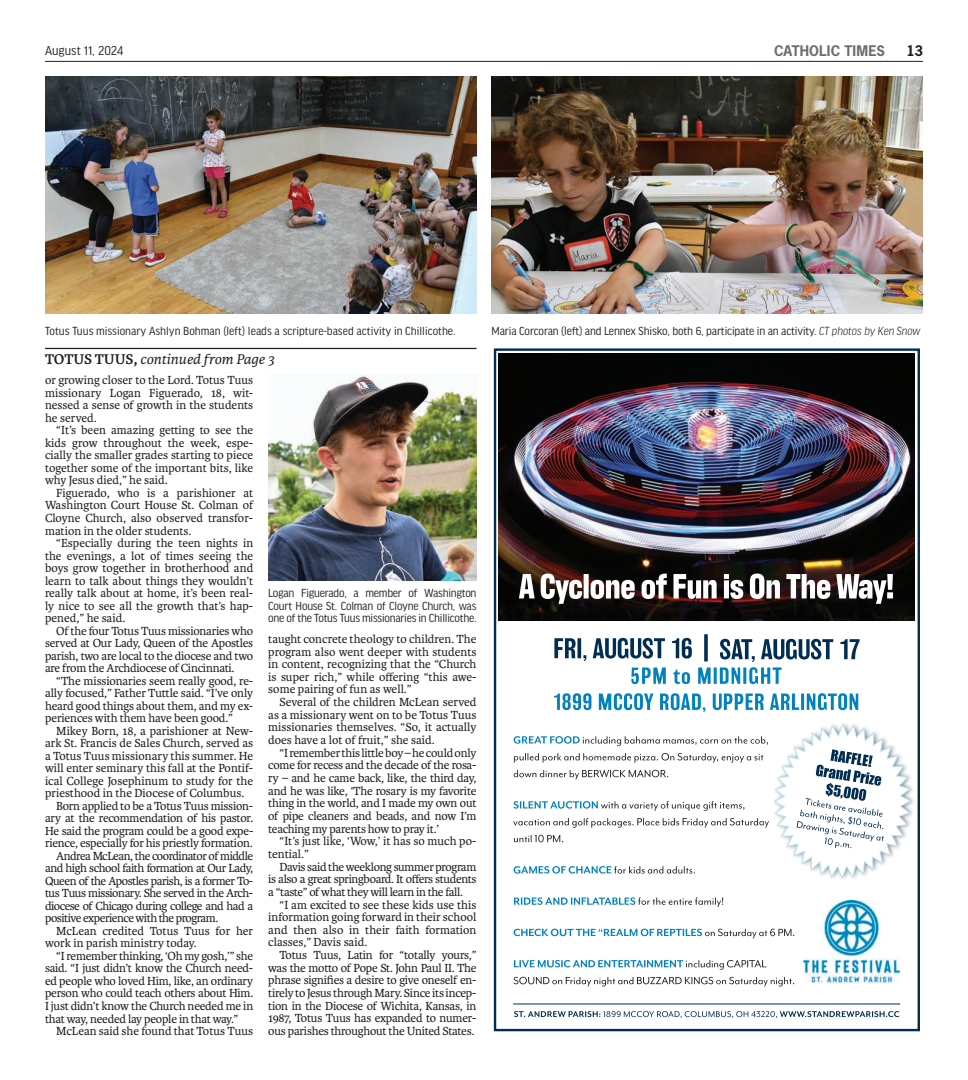
<style>
.page{position:relative;width:968px;height:1080px;background:#fff}
.page>*{position:absolute;margin:0;border:0;box-sizing:border-box;transform-origin:0 0}
.t1{font:italic 15px "Karmina";color:#231f20}
.t2{font:13.75px "Good Headline Pro Narr";letter-spacing:.005em;color:#231f20}
.t3{font:700 13.75px "News Gothic Std";letter-spacing:.01em;color:#6c6d70}
.t4{font:700 13.75px "News Gothic Std";color:#231f20}
.t5{font:12.5px/12.6px "Karmina";letter-spacing:-.02em;color:#231f20;text-align:justify}
.t6{font:12.5px/12.6px "Karmina";color:#231f20}
.t7{font:12.5px/12.5px "Good Headline Pro Narr";letter-spacing:-.01em;color:#231f20;text-align:justify}
.t8{font:12.5px "Karmina";letter-spacing:-.04em;color:#231f20}
.s1{font-weight:300;font-style:italic}
.s2{font-weight:700;font-style:normal}
</style>
<div class="page">
<hr style="left:45px;top:61px;width:877px;height:1px;background:#231f20">
<hr style="left:45px;top:348px;width:431px;height:1px;background:#231f20">
<img style="left:268px;top:375px;width:208px;height:206px">
<div style="left:494px;top:348px;width:426px;height:683px;border:2px solid #002d52"></div>
<img style="left:498px;top:353px;width:416px;height:267px">
<svg style="left:513px;top:977px;width:281px;height:10px"></svg>
<svg style="left:514px;top:960px;width:252px;height:10px"></svg>
<svg style="left:513px;top:929px;width:281px;height:9px"></svg>
<svg style="left:519px;top:574px;width:374px;height:30px"></svg>
<svg style="left:514px;top:1011px;width:385px;height:7px"></svg>
<img style="left:803px;top:907px;width:96px;height:76px">
<svg style="left:513px;top:693px;width:407px;height:214px"></svg>
<svg style="left:554px;top:638px;width:305px;height:46px"></svg>
<hr style="left:704px;top:634px;width:3px;height:27px;background:#002d52">
<hr style="left:513px;top:1004px;width:387px;height:1px;background:#002d52">
<img style="left:491px;top:77px;width:431px;height:236px">
<img style="left:45px;top:77px;width:431px;height:236px">
<p class="t2" style="left:45px;top:44px;width:80px">August 11, 2024</p>
<p class="t3" style="left:774px;top:41px;width:112px">CATHOLIC TIMES</p>
<p class="t4" style="left:906px;top:41px;width:18px">13</p>
<p class="t7" style="left:45px;top:325px;width:412px">Totus Tuus missionary Ashlyn Bohman (left) leads a scripture-based activity in Chillicothe.</p>
<p class="t7" style="left:491px;top:325px;width:430px">Maria Corcoran (left) and Lennex Shisko, both 6, participate in an activity. <span class="s1">CT photos by Ken Snow</span></p>
<p class="t1" style="left:45px;top:351px;width:231px"><span class="s2">TOTUS TUUS,</span> continued from Page 3</p>
<p class="t5" style="left:45px;top:374px;width:210px">or growing closer to the Lord. Totus Tuus missionary Logan Figuerado, 18, wit&shy;nessed a sense of growth in the students he served.</p>
<p class="t5" style="left:45px;top:424px;width:210px;text-indent:11px">“It’s been amazing getting to see the kids grow throughout the week, espe&shy;cially the smaller grades starting to piece together some of the important bits, like why Jesus died,” he said.</p>
<p class="t5" style="left:45px;top:487px;width:210px;text-indent:11px">Figuerado, who is a parishioner at Washington Court House St. Colman of Cloyne Church, also observed transfor&shy;mation in the older students.</p>
<p class="t5" style="left:45px;top:537px;width:210px;text-indent:11px">“Especially during the teen nights in the evenings, a lot of times seeing the boys grow together in brotherhood and learn to talk about things they wouldn’t really talk about at home, it’s been real&shy;ly nice to see all the growth that’s hap&shy;pened,” he said.</p>
<p class="t5" style="left:45px;top:624px;width:210px;text-indent:11px">Of the four Totus Tuus missionaries who served at Our Lady, Queen of the Apostles parish, two are local to the diocese and two are from the Archdiocese of Cincinnati.</p>
<p class="t5" style="left:45px;top:675px;width:210px;text-indent:11px">“The missionaries seem really good, re&shy;ally focused,” Father Tuttle said. “I’ve only heard good things about them, and my ex&shy;periences with them have been good.”</p>
<p class="t6" style="left:56px;top:725px;width:198px">Mikey Born, 18, a parishioner at New-</p>
<p class="t6" style="left:45px;top:737px;width:210px">ark St. Francis de Sales Church, served as</p>
<p class="t6" style="left:45px;top:750px;width:210px">a Totus Tuus missionary this summer. He</p>
<p class="t6" style="left:45px;top:762px;width:210px">will enter seminary this fall at the Pontif-</p>
<p class="t6" style="left:45px;top:775px;width:210px">ical College Josephinum to study for the</p>
<p class="t6" style="left:45px;top:787px;width:201px">priesthood in the Diocese of Columbus.</p>
<p class="t5" style="left:56px;top:800px;width:198px">Born applied to be a Totus Tuus mission-</p>
<p class="t5" style="left:45px;top:812px;width:210px">ary at the recommendation of his pastor.</p>
<p class="t5" style="left:45px;top:825px;width:210px">He said the program could be a good expe-</p>
<p class="t5" style="left:45px;top:837px;width:209px">rience, especially for his priestly formation.</p>
<p class="t8" style="left:56px;top:849px;width:198px">Andrea McLean, the coordinator of middle</p>
<p class="t8" style="left:45px;top:861px;width:210px">and high school faith formation at Our Lady,</p>
<p class="t8" style="left:45px;top:874px;width:210px">Queen of the Apostles parish, is a former To-</p>
<p class="t8" style="left:45px;top:886px;width:210px">tus Tuus missionary. She served in the Arch-</p>
<p class="t8" style="left:45px;top:899px;width:210px">diocese of Chicago during college and had a</p>
<p class="t8" style="left:45px;top:911px;width:175px">positive experience with the program.</p>
<p class="t6" style="left:56px;top:925px;width:198px">McLean credited Totus Tuus for her</p>
<p class="t6" style="left:45px;top:937px;width:153px">work in parish ministry today.</p>
<p class="t5" style="left:56px;top:950px;width:198px">“I remember thinking, ‘Oh my gosh,’” she</p>
<p class="t5" style="left:45px;top:962px;width:210px">said. “I just didn’t know the Church need-</p>
<p class="t5" style="left:45px;top:975px;width:210px">ed people who loved Him, like, an ordinary</p>
<p class="t5" style="left:45px;top:987px;width:210px">person who could teach others about Him.</p>
<p class="t5" style="left:45px;top:1000px;width:210px">I just didn’t know the Church needed me in</p>
<p class="t5" style="left:45px;top:1012px;width:195px">that way, needed lay people in that way.”</p>
<p class="t6" style="left:56px;top:1025px;width:198px">McLean said she found that Totus Tuus</p>
<p class="t7" style="left:268px;top:587px;width:210px">Logan Figuerado, a member of Washington Court House St. Colman of Cloyne Church, was one of the Totus Tuus missionaries in Chillicothe.</p>
<p class="t5" style="left:268px;top:633px;width:210px">taught concrete theology to children. The program also went deeper with students in content, recognizing that the “Church is super rich,” while offering “this awe&shy;some pairing of fun as well.”</p>
<p class="t5" style="left:268px;top:696px;width:210px;text-indent:11px">Several of the children McLean served as a missionary went on to be Totus Tuus missionaries themselves. “So, it actually does have a lot of fruit,” she said.</p>
<p class="t5" style="left:268px;top:747px;width:210px;text-indent:11px">“I remember this little boy – he could only come for recess and the decade of the rosa&shy;ry – and he came back, like, the third day, and he was like, ‘The rosary is my favorite thing in the world, and I made my own out of pipe cleaners and beads, and now I’m teaching my parents how to pray it.’</p>
<p class="t6" style="left:268px;top:835px;width:210px;text-indent:11px">“It’s just like, ‘Wow,’ it has so much po&shy;tential.”</p>
<p class="t5" style="left:268px;top:860px;width:210px;text-indent:11px">Davis said the weeklong summer program is also a great springboard. It offers students a “taste” of what they will learn in the fall.</p>
<p class="t5" style="left:268px;top:898px;width:210px;text-indent:11px">“I am excited to see these kids use this information going forward in their school and then also in their faith formation classes,” Davis said.</p>
<p class="t5" style="left:268px;top:949px;width:210px;text-indent:11px">Totus Tuus, Latin for “totally yours,” was the motto of Pope St. John Paul II. The phrase signifies a desire to give oneself en&shy;tirely to Jesus through Mary. Since its incep&shy;tion in the Diocese of Wichita, Kansas, in 1987, Totus Tuus has expanded to numer&shy;ous parishes throughout the United States.</p>
</div>
